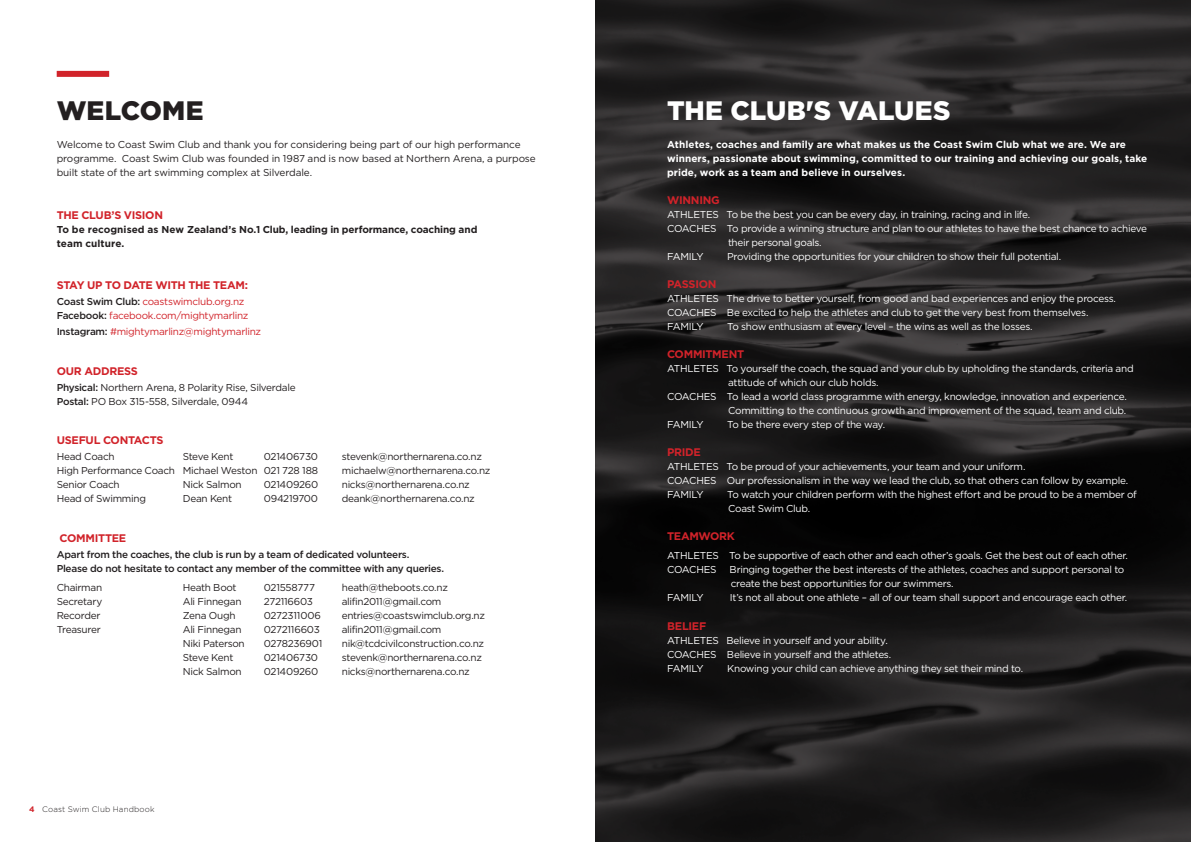
<style>
.page{position:relative;width:1191px;height:842px;background:#fff}
.page>*{position:absolute;margin:0;border:0;box-sizing:border-box;transform-origin:0 0}
.t1{font:900 26.7px "Gotham";color:#fff}
.t2{font:900 26.7px "Gotham";color:#231f20}
.t3{font:700 11px "Gotham";letter-spacing:-.025em;color:#d1232a}
.t4{font:10px/14px "Gotham";letter-spacing:-.03em;color:#fff}
.t5{font:10px/14px "Gotham";letter-spacing:-.025em;color:#231f20}
.t6{font:700 10px/14px "Gotham";letter-spacing:.005em;color:#fff}
.t7{font:500 10px/14px "Gotham";letter-spacing:-.025em;color:#231f20}
.t8{font:10px/14px "Gotham";letter-spacing:-.03em;color:#d1232a}
.t9{font:700 10px/14px "Gotham";letter-spacing:-.01em;color:#231f20}
.t10{font:10px "Gotham";letter-spacing:-.05em;color:#231f20}
.t11{font:300 8px "Gotham";letter-spacing:.015em;color:#231f20}
.s1{font-weight:500;color:#231f20}
.s2{font-weight:500}
.s3{font-weight:700;color:#d1232a}
</style>
<div class="page">
<div style="left:57px;top:71px;width:52px;height:6px;background:#d1232a"></div>
<img style="left:595px;top:0;width:596px;height:842px">
<p class="t2" style="left:57px;top:92px;width:148px">WELCOME</p>
<p class="t5" style="left:57px;top:138px;width:480px">Welcome to Coast Swim Club and thank you for considering being part of our high performance programme. Coast Swim Club was founded in 1987 and is now based at Northern Arena, a purpose built state of the art swimming complex at Silverdale.</p>
<p class="t3" style="left:57px;top:207px;width:108px">THE CLUB’S VISION</p>
<p class="t9" style="left:57px;top:222px;width:422px">To be recognised as New Zealand’s No.1 Club, leading in performance, coaching and team culture.</p>
<p class="t3" style="left:57px;top:278px;width:193px">STAY UP TO DATE WITH THE TEAM:</p>
<p class="t8" style="left:57px;top:294px;width:193px"><span class="s1">Coast Swim Club:</span> coastswimclub.org.nz<br><span class="s1">Facebook:</span> facebook.com/mightymarlinz</p>
<p class="t8" style="left:57px;top:325px;width:206px"><span class="s1">Instagram:</span> #mightymarlinz@mightymarlinz</p>
<p class="t3" style="left:57px;top:363px;width:83px">OUR ADDRESS</p>
<p class="t5" style="left:57px;top:380px;width:240px"><span class="s2">Physical:</span> Northern Arena, 8 Polarity Rise, Silverdale</p>
<p class="t5" style="left:57px;top:394px;width:193px"><span class="s2">Postal:</span> PO Box 315-558, Silverdale, 0944</p>
<p class="t3" style="left:57px;top:433px;width:108px">USEFUL CONTACTS</p>
<p class="t5" style="left:57px;top:449px;width:59px">Head Coach</p>
<p class="t10" style="left:183px;top:450px;width:52px">Steve Kent</p>
<p class="t5" style="left:264px;top:449px;width:56px">021406730</p>
<p class="t5" style="left:342px;top:449px;width:142px">stevenk@northernarena.co.nz</p>
<p class="t5" style="left:57px;top:463px;width:263px">High Performance Coach Michael Weston 021 728 188</p>
<p class="t5" style="left:342px;top:463px;width:150px">michaelw@northernarena.co.nz</p>
<p class="t5" style="left:57px;top:477px;width:64px">Senior Coach</p>
<p class="t5" style="left:183px;top:477px;width:60px">Nick Salmon</p>
<p class="t5" style="left:264px;top:477px;width:56px">021409260</p>
<p class="t5" style="left:342px;top:477px;width:129px">nicks@northernarena.co.nz</p>
<p class="t5" style="left:57px;top:491px;width:91px">Head of Swimming</p>
<p class="t5" style="left:183px;top:491px;width:51px">Dean Kent</p>
<p class="t5" style="left:264px;top:491px;width:56px">094219700</p>
<p class="t5" style="left:342px;top:491px;width:134px">deank@northernarena.co.nz</p>
<p class="t3" style="left:60px;top:530px;width:68px">COMMITTEE</p>
<p class="t7" style="left:57px;top:547px;width:389px">Apart from the coaches, the club is run by a team of dedicated volunteers.<br>Please do not hesitate to contact any member of the committee with any queries.</p>
<p class="t5" style="left:57px;top:581px;width:47px">Chairman</p>
<p class="t5" style="left:183px;top:581px;width:55px">Heath Boot</p>
<p class="t5" style="left:264px;top:581px;width:53px">021558777</p>
<p class="t5" style="left:342px;top:581px;width:108px">heath@theboots.co.nz</p>
<p class="t5" style="left:57px;top:595px;width:47px">Secretary</p>
<p class="t5" style="left:183px;top:595px;width:60px">Ali Finnegan</p>
<p class="t5" style="left:264px;top:595px;width:51px">272116603</p>
<p class="t5" style="left:342px;top:595px;width:101px">alifin2011@gmail.com</p>
<p class="t5" style="left:57px;top:609px;width:45px">Recorder</p>
<p class="t5" style="left:183px;top:609px;width:54px">Zena Ough</p>
<p class="t5" style="left:264px;top:609px;width:59px">0272311006</p>
<p class="t5" style="left:342px;top:609px;width:145px">entries@coastswimclub.org.nz</p>
<p class="t5" style="left:57px;top:623px;width:46px">Treasurer</p>
<p class="t5" style="left:183px;top:623px;width:60px">Ali Finnegan</p>
<p class="t5" style="left:264px;top:623px;width:58px">0272116603</p>
<p class="t5" style="left:342px;top:623px;width:101px">alifin2011@gmail.com</p>
<p class="t5" style="left:183px;top:637px;width:64px">Niki Paterson</p>
<p class="t5" style="left:264px;top:637px;width:60px">0278236901</p>
<p class="t5" style="left:342px;top:637px;width:144px">nik@tcdcivilconstruction.co.nz</p>
<p class="t10" style="left:183px;top:651px;width:52px">Steve Kent</p>
<p class="t5" style="left:264px;top:651px;width:56px">021406730</p>
<p class="t5" style="left:342px;top:651px;width:142px">stevenk@northernarena.co.nz</p>
<p class="t5" style="left:183px;top:665px;width:60px">Nick Salmon</p>
<p class="t5" style="left:264px;top:665px;width:56px">021409260</p>
<p class="t5" style="left:342px;top:665px;width:129px">nicks@northernarena.co.nz</p>
<p class="t11" style="left:29px;top:804px;width:127px"><span class="s3">4</span> Coast Swim Club Handbook</p>
<p class="t1" style="left:667px;top:92px;width:285px">THE CLUB'S VALUES</p>
<p class="t6" style="left:667px;top:138px;width:482px">Athletes, coaches and family are what makes us the Coast Swim Club what we are. We are winners, passionate about swimming, committed to our training and achieving our goals, take pride, work as a team and believe in ourselves.</p>
<p class="t3" style="left:667px;top:193px;width:54px">WINNING</p>
<p class="t4" style="left:667px;top:208px;width:365px">ATHLETES To be the best you can be every day, in training, racing and in life.</p>
<p class="t4" style="left:667px;top:222px;width:481px">COACHES To provide a winning structure and plan to our athletes to have the best chance to achieve</p>
<p class="t4" style="left:728px;top:236px;width:95px">their personal goals.</p>
<p class="t4" style="left:667px;top:250px;width:38px">FAMILY</p>
<p class="t4" style="left:727px;top:250px;width:335px">Providing the opportunities for your children to show their full potential.</p>
<p class="t3" style="left:667px;top:277px;width:51px">PASSION</p>
<p class="t4" style="left:667px;top:292px;width:450px">ATHLETES The drive to better yourself, from good and bad experiences and enjoy the process.<br>COACHES Be excited to help the athletes and club to get the very best from themselves.<br>FAMILY</p>
<p class="t4" style="left:727px;top:320px;width:307px">To show enthusiasm at every level – the wins as well as the losses.</p>
<p class="t3" style="left:667px;top:347px;width:79px">COMMITMENT</p>
<p class="t4" style="left:667px;top:362px;width:468px">ATHLETES To yourself the coach, the squad and your club by upholding the standards, criteria and</p>
<p class="t4" style="left:728px;top:376px;width:152px">attitude of which our club holds.</p>
<p class="t4" style="left:667px;top:390px;width:461px">COACHES To lead a world class programme with energy, knowledge, innovation and experience.</p>
<p class="t4" style="left:728px;top:404px;width:400px">Committing to the continuous growth and improvement of the squad, team and club.</p>
<p class="t4" style="left:667px;top:418px;width:38px">FAMILY</p>
<p class="t4" style="left:727px;top:418px;width:160px">To be there every step of the way.</p>
<p class="t3" style="left:667px;top:445px;width:35px">PRIDE</p>
<p class="t4" style="left:667px;top:460px;width:463px">ATHLETES To be proud of your achievements, your team and your uniform.<br>COACHES Our professionalism in the way we lead the club, so that others can follow by example.<br>FAMILY</p>
<p class="t4" style="left:727px;top:488px;width:411px">To watch your children perform with the highest effort and be proud to be a member of<br>Coast Swim Club.</p>
<p class="t3" style="left:667px;top:529px;width:69px">TEAMWORK</p>
<p class="t4" style="left:667px;top:548px;width:462px">ATHLETES To be supportive of each other and each other’s goals. Get the best out of each other.<br>COACHES</p>
<p class="t4" style="left:729px;top:562px;width:396px">Bringing together the best interests of the athletes, coaches and support personal to create the best opportunities for our swimmers.</p>
<p class="t4" style="left:667px;top:590px;width:38px">FAMILY</p>
<p class="t4" style="left:729px;top:590px;width:399px">It’s not all about one athlete – all of our team shall support and encourage each other.</p>
<p class="t3" style="left:667px;top:619px;width:41px">BELIEF</p>
<p class="t4" style="left:667px;top:633px;width:226px">ATHLETES Believe in yourself and your ability.<br>COACHES Believe in yourself and the athletes.<br>FAMILY</p>
<p class="t4" style="left:727px;top:661px;width:298px">Knowing your child can achieve anything they set their mind to.</p>
</div>
